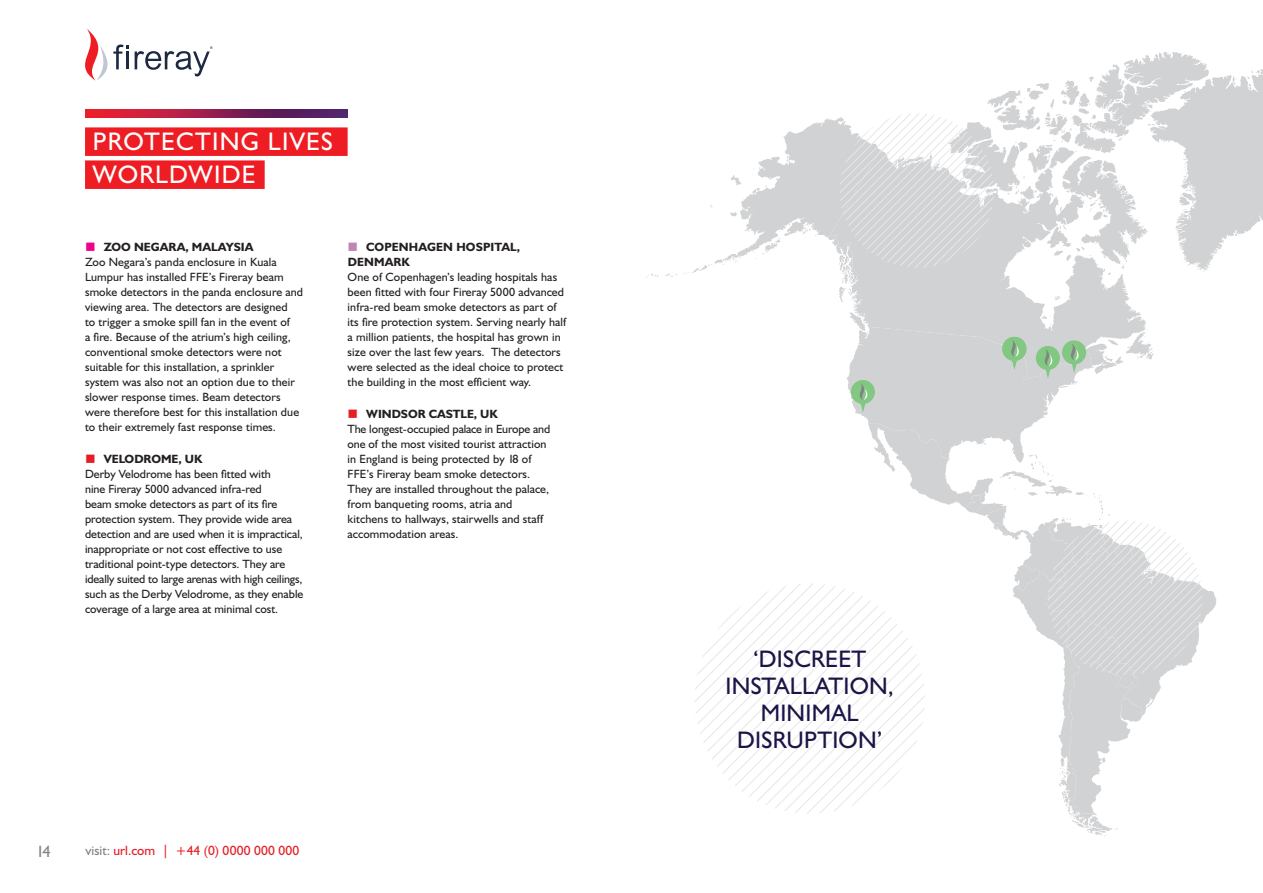
<style>
.page{position:relative;width:1263px;height:893px;background:#fff}
.page>*{position:absolute;margin:0;border:0;box-sizing:border-box;transform-origin:0 0}
.t1{font:25.5px "Humanist 521 BT";letter-spacing:.05em;color:#fff}
.t2{font:24px/27px "Humanist 521 BT";letter-spacing:.01em;color:#1a1546;text-align:center}
.t3{font:16.5px "Humanist 521 BT";color:#838485}
.t4{font:13.5px "Humanist 521 BT";color:#e41e25}
.t5{font:12px/15px "Humanist 521 BT";letter-spacing:.01em;color:#231f20}
.t6{font:700 12px/15px "Humanist 521 BT";color:#231f20}
.s1{color:#ed028c}
.s2{color:#e41e25}
.s3{color:#bd86b4}
.s4{color:#838485}
</style>
<div class="page">
<svg style="left:86px;top:109px;width:261px;height:9px"></svg>
<div style="left:85px;top:127px;width:263px;height:29px;background:#ee1d23"></div>
<div style="left:85px;top:160px;width:180px;height:29px;background:#ee1d23"></div>
<svg style="left:1209px;top:69px;width:54px;height:196px"></svg>
<svg style="left:839px;top:52px;width:370px;height:275px"></svg>
<svg style="left:646px;top:113px;width:348px;height:171px"></svg>
<svg style="left:695px;top:327px;width:521px;height:510px"></svg>
<svg style="left:135px;top:46px;width:78px;height:30px"></svg>
<svg style="left:85px;top:29px;width:44px;height:52px"></svg>
<p class="t1" style="left:93px;top:126px;width:242px">PROTECTING LIVES</p>
<p class="t1" style="left:93px;top:159px;width:164px">WORLDWIDE</p>
<p class="t6" style="left:85px;top:240px;width:170px"><span class="s1">■</span> ZOO NEGARA, MALAYSIA</p>
<p class="t5" style="left:85px;top:255px;width:220px">Zoo Negara’s panda enclosure in Kuala Lumpur has installed FFE’s Fireray beam smoke detectors in the panda enclosure and viewing area. The detectors are designed<br>to trigger a smoke spill fan in the event of<br>a fire. Because of the atrium’s high ceiling, conventional smoke detectors were not suitable for this installation, a sprinkler system was also not an option due to their slower response times. Beam detectors were therefore best for this installation due to their extremely fast response times.</p>
<p class="t6" style="left:85px;top:451px;width:119px"><span class="s2">■</span> VELODROME, UK</p>
<p class="t5" style="left:85px;top:466px;width:220px">Derby Velodrome has been fitted with<br>nine Fireray 5000 advanced infra-red<br>beam smoke detectors as part of its fire protection system. They provide wide area detection and are used when it is impractical, inappropriate or not cost effective to use traditional point-type detectors. They are ideally suited to large arenas with high ceilings, such as the Derby Velodrome, as they enable coverage of a large area at minimal cost.</p>
<p class="t6" style="left:348px;top:240px;width:174px"><span class="s3">■</span> COPENHAGEN HOSPITAL,<br>DENMARK</p>
<p class="t5" style="left:348px;top:270px;width:220px">One of Copenhagen’s leading hospitals has been fitted with four Fireray 5000 advanced infra-red beam smoke detectors as part of its fire protection system. Serving nearly half a million patients, the hospital has grown in size over the last few years. The detectors were selected as the ideal choice to protect the building in the most efficient way.</p>
<p class="t6" style="left:348px;top:406px;width:152px"><span class="s2">■</span> WINDSOR CASTLE, UK</p>
<p class="t5" style="left:348px;top:421px;width:204px">The longest-occupied palace in Europe and one of the most visited tourist attraction in England is being protected by 18 of FFE’s Fireray beam smoke detectors.<br>They are installed throughout the palace, from banqueting rooms, atria and kitchens to hallways, stairwells and staff accommodation areas.</p>
<p class="t3" style="left:36px;top:841px;width:16px">14</p>
<p class="t4" style="left:86px;top:842px;width:215px"><span class="s4">visit:</span> url.com | +44 (0) 0000 000 000</p>
<p class="t2" style="left:726px;top:645px;width:170px">‘DISCREET<br>INSTALLATION,<br>MINIMAL<br>DISRUPTION’</p>
</div>
